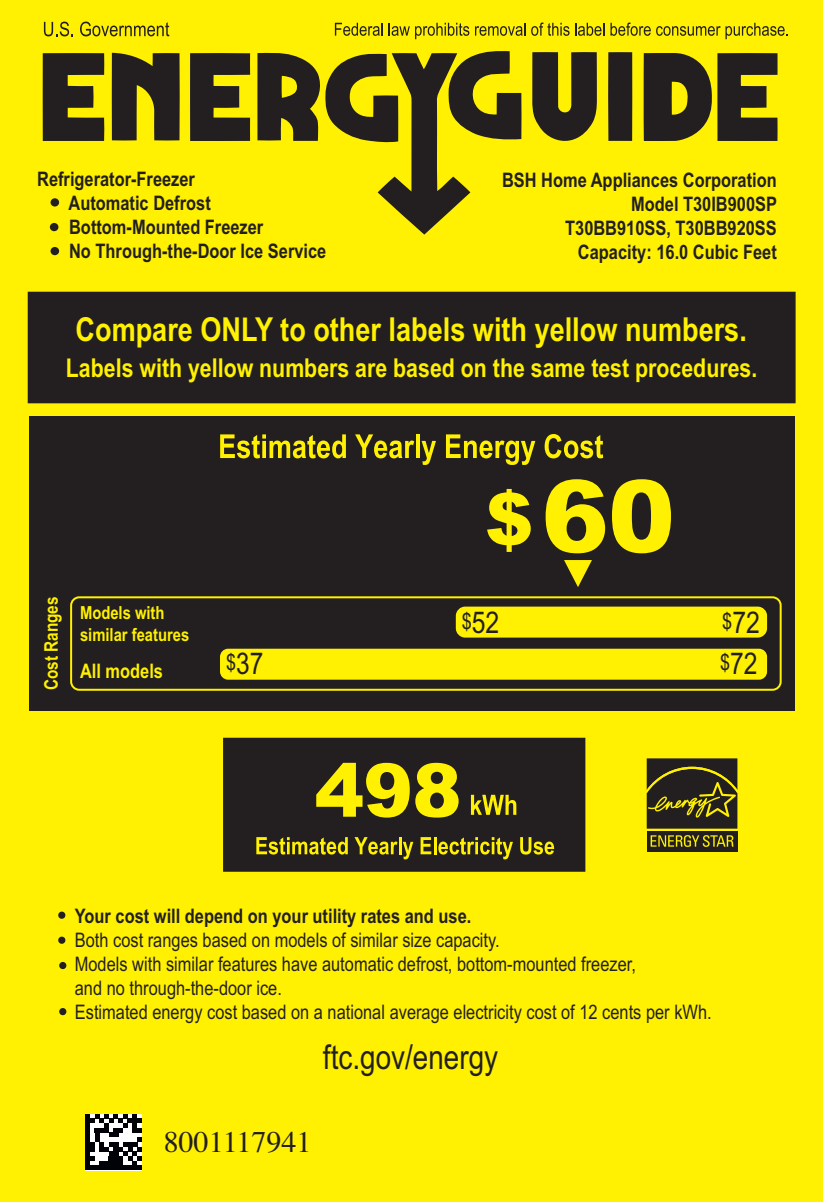
<style>
.page{position:relative;width:823px;height:1202px;background:#fff}
.page>*{position:absolute;margin:0;border:0;box-sizing:border-box;transform-origin:0 0}
.t1{font:100.2px "Arial X Black";color:#fff101}
.t2{font:74px "Arial X Black";color:#fff101}
.t3{font:34px "Arial Narrow";color:#231f20}
.t4{font:700 33px "Arial Narrow";color:#fff101}
.t5{font:30.2px "Times";color:#231f20}
.t6{font:30px "Arial Narrow";color:#231f20}
.t7{font:700 26px "Arial Narrow";color:#fff101}
.t8{font:20px/24px "Arial Narrow";color:#231f20}
.t9{font:700 20px/24px "Arial Narrow";color:#231f20}
.t10{font:700 20px "Arial Narrow";color:#fff101}
.t11{font:700 18.8px "Arial Narrow";color:#fff101}
.t12{font:700 18px/21.6px "Arial Narrow";color:#fff101}
.s1{font-size:22px}
</style>
<div class="page">
<div style="left:0;top:0;width:822px;height:1202px;background:#fff101"></div>
<div style="left:224px;top:739px;width:360px;height:132px;background:#231f20"></div>
<div style="left:223px;top:738px;width:362px;height:134px;border:2px solid #231f20"></div>
<svg style="left:471px;top:795px;width:45px;height:20px"></svg>
<svg style="left:256px;top:837px;width:92px;height:17px"></svg>
<svg style="left:354px;top:837px;width:59px;height:22px"></svg>
<svg style="left:420px;top:837px;width:11px;height:17px"></svg>
<hr style="left:433px;top:837px;width:3px;height:17px;background:#fff101">
<svg style="left:438px;top:837px;width:75px;height:22px"></svg>
<svg style="left:520px;top:837px;width:34px;height:17px"></svg>
<div style="left:29px;top:417px;width:765px;height:294px;background:#231f20"></div>
<div style="left:29px;top:293px;width:765px;height:109px;background:#231f20"></div>
<div style="left:28px;top:292px;width:767px;height:111px;border:3px solid #231f20"></div>
<svg style="left:220px;top:434px;width:126px;height:24px"></svg>
<svg style="left:355px;top:434px;width:59px;height:24px"></svg>
<svg style="left:416px;top:434px;width:3px;height:24px"></svg>
<svg style="left:421px;top:441px;width:15px;height:24px"></svg>
<svg style="left:446px;top:434px;width:89px;height:31px"></svg>
<svg style="left:544px;top:434px;width:59px;height:24px"></svg>
<svg style="left:44px;top:22px;width:29px;height:14px"></svg>
<svg style="left:80px;top:22px;width:89px;height:14px"></svg>
<svg style="left:335px;top:23px;width:47px;height:13px"></svg>
<svg style="left:388px;top:23px;width:81px;height:16px"></svg>
<svg style="left:475px;top:23px;width:50px;height:13px"></svg>
<svg style="left:531px;top:23px;width:38px;height:13px"></svg>
<svg style="left:575px;top:23px;width:29px;height:13px"></svg>
<svg style="left:610px;top:23px;width:40px;height:13px"></svg>
<svg style="left:656px;top:23px;width:131px;height:16px"></svg>
<svg style="left:487px;top:489px;width:43px;height:63px"></svg>
<svg style="left:43px;top:51px;width:734px;height:184px"></svg>
<div style="left:646px;top:831px;width:91px;height:20px;background:#231f20"></div>
<svg style="left:646px;top:758px;width:91px;height:71px;background:#433d1b"></svg>
<svg style="left:650px;top:835px;width:83px;height:12px"></svg>
<div style="left:50px;top:223px;width:8px;height:8px;background:#231f20;border-radius:50%"></div>
<div style="left:50px;top:247px;width:9px;height:8px;background:#231f20;border-radius:50%"></div>
<svg style="left:50px;top:198px;width:9px;height:9px"></svg>
<div style="left:70px;top:596px;width:711px;height:95px;border:2px solid #fff101;border-radius:8px"></div>
<div style="left:220px;top:649px;width:546px;height:31px;background:#fff101;border-radius:8px"></div>
<svg style="left:564px;top:560px;width:27px;height:27px"></svg>
<div style="left:455px;top:607px;width:311px;height:30px;background:#fff101;border-radius:9px"></div>
<hr style="left:85px;top:1166px;width:57px;height:4px;background:#000208">
<svg style="left:85px;top:1114px;width:57px;height:52px;background:#6e6f73"></svg>
<svg style="left:58px;top:936px;width:7px;height:8px"></svg>
<svg style="left:58px;top:911px;width:7px;height:8px"></svg>
<svg style="left:59px;top:962px;width:7px;height:7px"></svg>
<svg style="left:59px;top:1008px;width:7px;height:7px"></svg>
<p class="t9" style="left:68px;top:169px;width:259px;text-indent:-31px">Refrigerator-Freezer<br>Automatic Defrost<br>Bottom-Mounted Freezer<br>No Through-the-Door Ice Service</p>
<p class="t9" style="left:502px;top:170px;width:276px;text-align:right">BSH Home Appliances Corporation<br>Model T30IB900SP<br>T30BB910SS, T30BB920SS<br>Capacity: 16.0 Cubic Feet</p>
<h3 class="t4" style="left:76px;top:317px;width:672px">Compare ONLY to other labels with yellow numbers.</h3>
<h3 class="t7" style="left:66px;top:359px;width:692px">Labels with yellow numbers are based on the same test procedures.</h3>
<p class="t11" style="left:44px;top:690px;width:95px;rotate:-90deg">Cost Ranges</p>
<p class="t12" style="left:80px;top:604px;width:111px">Models with similar features</p>
<p class="t10" style="left:80px;top:663px;width:84px">All models</p>
<h1 class="t1" style="left:541px;top:459px;width:135px">60</h1>
<h3 class="t6" style="left:461px;top:611px;width:39px"><span class="s1">$</span>52</h3>
<h3 class="t6" style="left:722px;top:611px;width:39px"><span class="s1">$</span>72</h3>
<h3 class="t6" style="left:226px;top:653px;width:39px"><span class="s1">$</span>37</h3>
<h3 class="t6" style="left:720px;top:653px;width:39px"><span class="s1">$</span>72</h3>
<h2 class="t2" style="left:314px;top:748px;width:148px">498</h2>
<p class="t9" style="left:75px;top:906px;width:398px">Your cost will depend on your utility rates and use.</p>
<p class="t8" style="left:75px;top:930px;width:638px">Both cost ranges based on models of similar size capacity.<br>Models with similar features have automatic defrost, bottom-mounted freezer,<br>and no through-the-door ice.<br>Estimated energy cost based on a national average electricity cost of 12 cents per kWh.</p>
<h3 class="t3" style="left:323px;top:1045px;width:177px">ftc.gov/energy</h3>
<h3 class="t5" style="left:164px;top:1124px;width:149px">8001117941</h3>
</div>
